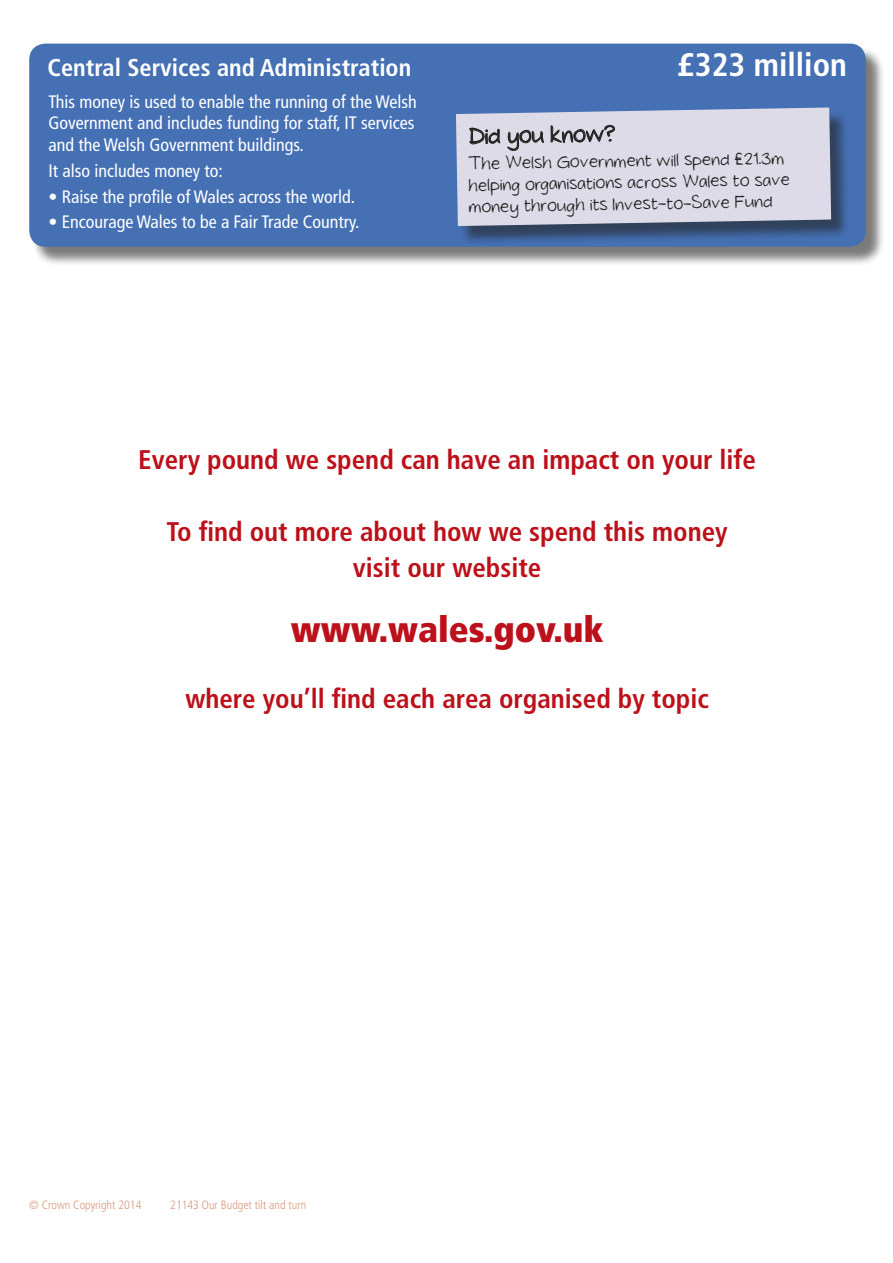
<style>
.page{position:relative;width:893px;height:1263px;background:#fff}
.page>*{position:absolute;margin:0;border:0;box-sizing:border-box;transform-origin:0 0}
.heading{font:900 condensed 36px "Frutiger LT Std";color:#bc101a}
.body_text{font:700 condensed 32.4px "Frutiger LT Std";color:#fff}
.heading-2{font:700 condensed 27px "Frutiger LT Std";color:#bc101a}
.body_text-2{font:700 condensed 24.3px "Frutiger LT Std";color:#fff}
.subheading{font:21px "Tidy Hand";color:#222221}
.body_text-3{font:condensed 18px/21.6px "Frutiger LT Std";color:#fff}
.bulletpoints{font:condensed 18px "Frutiger LT Std";color:#fff}
.did_you_know_text{font:16.2px/21.6px "Tidy Hand";color:#222221}
.t1{font:300 condensed 12px "Frutiger LT Std";color:#da967b}
.s1{font-stretch:normal}
</style>
<div class="page">
<div style="left:31px;top:46px;width:854px;height:220px;background:#222221;opacity:.6"></div>
<div style="left:29px;top:44px;width:837px;height:203px;background:#4570b4;border-radius:16px"></div>
<div style="left:458px;top:110px;width:392px;height:135px;background:#222221;opacity:.6"></div>
<svg style="left:456px;top:107px;width:375px;height:119px;background:#d0d0de"></svg>
<p class="body_text-2" style="left:48px;top:53px;width:365px">Central Services and Administration</p>
<p class="body_text" style="left:677px;top:45px;width:172px"><span class="s1">£</span>323 million</p>
<p class="body_text-3" style="left:48px;top:91px;width:370px">This money is used to enable the running of the Welsh<br>Government and includes funding for staff, IT services and the Welsh Government buildings.</p>
<p class="body_text-3" style="left:48px;top:160px;width:176px">It also includes money to:</p>
<p class="bulletpoints" style="left:48px;top:186px;width:308px">• Raise the profile of Wales across the world.</p>
<p class="bulletpoints" style="left:48px;top:212px;width:313px">• Encourage Wales to be a Fair Trade Country.</p>
<p class="subheading" style="left:469px;top:125px;width:148px;rotate:-1deg">Did you know?</p>
<p class="did_you_know_text" style="left:468px;top:154px;width:323px;rotate:-1deg">The Welsh Government will spend £21.3m helping organisations across Wales to save money through its Invest-to-Save Fund</p>
<p class="heading-2" style="left:138px;top:443px;width:619px">Every pound we spend can have an impact on your life</p>
<p class="heading-2" style="left:167px;top:516px;width:563px">To find out more about how we spend this money</p>
<p class="heading-2" style="left:353px;top:552px;width:190px">visit our website</p>
<p class="heading" style="left:291px;top:607px;width:314px">www.wales.gov.uk</p>
<p class="heading-2" style="left:185px;top:683px;width:525px">where you’ll find each area organised by topic</p>
<p class="t1" style="left:29px;top:1198px;width:114px">© Crown Copyright 2014</p>
<p class="t1" style="left:170px;top:1198px;width:138px">21143 Our Budget tilt and turn</p>
</div>
